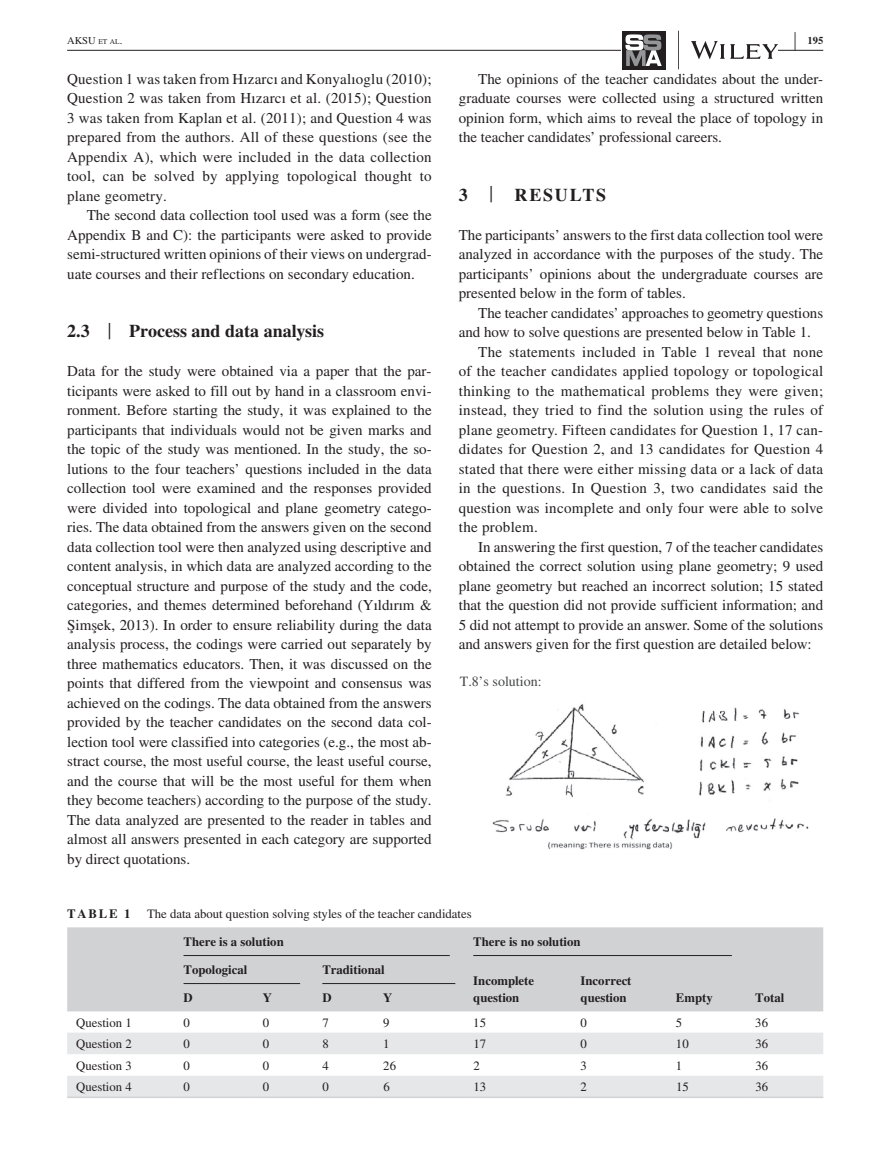
<style>
.page{position:relative;width:893px;height:1174px;background:#fff}
.page>*{position:absolute;margin:0;border:0;box-sizing:border-box;transform-origin:0 0}
.t1{font:700 25.95px "STIX";color:#231f20;scale:.36 1}
.t2{font:700 18px "STIX";color:#231f20}
.t3{font:700 18px "STIX";letter-spacing:.1em;color:#231f20}
.t4{font:15px/19.5px "STIX";color:#231f20;text-align:justify}
.t5{font:15px "STIX";letter-spacing:.02em;color:#231f20}
.t6{font:14.1px "Times";color:#474849}
.t7{font:12.75px "STIX";color:#231f20}
.t8{font:700 12.75px/17.2px "STIX";color:#231f20}
.t9{font:10.5px "STIX";color:#231f20}
.t10{font:700 10.5px "STIX";color:#231f20}
.s1{font-size:7.35px}
.s2{font-weight:400;font-size:23.7px}
</style>
<div class="page">
<hr style="left:67px;top:50px;width:756px;height:1px;background:#231f20">
<div style="left:622px;top:30px;width:156px;height:40px;background:#fff"></div>
<div style="left:622px;top:31px;width:43px;height:39px;background:#231f20"></div>
<svg style="left:625px;top:34px;width:37px;height:32px"></svg>
<svg style="left:678px;top:30px;width:1px;height:40px"></svg>
<svg style="left:691px;top:41px;width:87px;height:18px"></svg>
<div style="left:67px;top:927px;width:756px;height:84px;background:#d1d2d4"></div>
<svg style="left:67px;top:1033px;width:756px;height:63px;fill:#e6e7e9"></svg>
<hr style="left:67px;top:1096px;width:108px;height:2px;background:#d1d2d4">
<hr style="left:175px;top:1096px;width:79px;height:2px;background:#d1d2d4">
<hr style="left:254px;top:1096px;width:59px;height:2px;background:#d1d2d4">
<hr style="left:313px;top:1096px;width:61px;height:2px;background:#d1d2d4">
<hr style="left:374px;top:1096px;width:90px;height:2px;background:#d1d2d4">
<hr style="left:464px;top:1096px;width:108px;height:2px;background:#d1d2d4">
<hr style="left:572px;top:1096px;width:95px;height:2px;background:#d1d2d4">
<hr style="left:667px;top:1096px;width:79px;height:2px;background:#d1d2d4">
<hr style="left:746px;top:1096px;width:77px;height:2px;background:#d1d2d4">
<hr style="left:184px;top:955px;width:266px;height:1px;background:#231f20">
<hr style="left:473px;top:955px;width:259px;height:1px;background:#231f20">
<hr style="left:184px;top:983px;width:116px;height:1px;background:#231f20">
<hr style="left:322px;top:983px;width:133px;height:1px;background:#231f20">
<img style="left:492px;top:704px;width:317px;height:146px">
<h1 class="t1" style="left:794px;top:26px;width:7px">|</h1>
<p class="t9" style="left:67px;top:33px;width:57px">AKSU <span class="s1">et al</span>.</p>
<p class="t10" style="left:807px;top:34px;width:17px">195</p>
<p class="t4" style="left:67px;top:70px;width:366px">Question 1 was taken from Hızarcı and Konyalıoglu (2010); Question 2 was taken from Hızarcı et al. (2015); Question 3 was taken from Kaplan et al. (2011); and Question 4 was prepared from the authors. All of these questions (see the Appendix A), which were included in the data collection tool, can be solved by applying topological thought to plane geometry.</p>
<p class="t4" style="left:67px;top:206px;width:366px;text-indent:20px">The second data collection tool used was a form (see the Appendix B and C): the participants were asked to provide semi-structured written opinions of their views on undergrad&shy;uate courses and their reflections on secondary education.</p>
<p class="t4" style="left:459px;top:70px;width:366px;text-indent:19px">The opinions of the teacher candidates about the under&shy;graduate courses were collected using a structured written opinion form, which aims to reveal the place of topology in the teacher candidates’ professional careers.</p>
<p class="t3" style="left:459px;top:184px;width:149px">3 <span class="s2">|</span> RESULTS</p>
<p class="t4" style="left:459px;top:226px;width:366px">The participants’ answers to the first data collection tool were analyzed in accordance with the purposes of the study. The participants’ opinions about the undergraduate courses are presented below in the form of tables.</p>
<p class="t4" style="left:478px;top:304px;width:346px">The teacher candidates’ approaches to geometry questions</p>
<p class="t4" style="left:459px;top:323px;width:354px">and how to solve questions are presented below in Table 1.</p>
<p class="t5" style="left:478px;top:341px;width:346px">The statements included in Table 1 reveal that none</p>
<p class="t5" style="left:459px;top:361px;width:366px">of the teacher candidates applied topology or topological</p>
<p class="t5" style="left:459px;top:380px;width:366px">thinking to the mathematical problems they were given;</p>
<p class="t5" style="left:459px;top:400px;width:366px">instead, they tried to find the solution using the rules of</p>
<p class="t5" style="left:459px;top:419px;width:366px">plane geometry. Fifteen candidates for Question 1, 17 can-</p>
<p class="t5" style="left:459px;top:439px;width:366px">didates for Question 2, and 13 candidates for Question 4</p>
<p class="t5" style="left:459px;top:458px;width:366px">stated that there were either missing data or a lack of data</p>
<p class="t5" style="left:459px;top:478px;width:366px">in the questions. In Question 3, two candidates said the</p>
<p class="t5" style="left:459px;top:497px;width:366px">question was incomplete and only four were able to solve</p>
<p class="t5" style="left:459px;top:517px;width:81px">the problem.</p>
<p class="t4" style="left:478px;top:538px;width:346px">In answering the first question, 7 of the teacher candidates</p>
<p class="t4" style="left:459px;top:557px;width:366px">obtained the correct solution using plane geometry; 9 used</p>
<p class="t4" style="left:459px;top:577px;width:366px">plane geometry but reached an incorrect solution; 15 stated</p>
<p class="t4" style="left:459px;top:596px;width:366px">that the question did not provide sufficient information; and</p>
<p class="t4" style="left:459px;top:616px;width:366px">5 did not attempt to provide an answer. Some of the solutions</p>
<p class="t4" style="left:459px;top:635px;width:354px">and answers given for the first question are detailed below:</p>
<p class="t2" style="left:67px;top:320px;width:258px">2.3 <span class="s2">|</span> Process and data analysis</p>
<p class="t4" style="left:67px;top:362px;width:366px">Data for the study were obtained via a paper that the par&shy;ticipants were asked to fill out by hand in a classroom envi&shy;ronment. Before starting the study, it was explained to the participants that individuals would not be given marks and the topic of the study was mentioned. In the study, the so&shy;lutions to the four teachers’ questions included in the data collection tool were examined and the responses provided were divided into topological and plane geometry catego&shy;ries. The data obtained from the answers given on the second data collection tool were then analyzed using descriptive and content analysis, in which data are analyzed according to the conceptual structure and purpose of the study and the code, categories, and themes determined beforehand (Yıldırım &amp; Şimşek, 2013). In order to ensure reliability during the data analysis process, the codings were carried out separately by three mathematics educators. Then, it was discussed on the points that differed from the viewpoint and consensus was achieved on the codings. The data obtained from the answers provided by the teacher candidates on the second data col&shy;lection tool were classified into categories (e.g., the most ab&shy;stract course, the most useful course, the least useful course, and the course that will be the most useful for them when they become teachers) according to the purpose of the study.<br>The data analyzed are presented to the reader in tables and almost all answers presented in each category are supported by direct quotations.</p>
<p class="t6" style="left:460px;top:673px;width:83px">T.8’s solution:</p>
<p class="t8" style="left:67px;top:904px;width:65px">TABLE 1</p>
<p class="t7" style="left:147px;top:904px;width:326px">The data about question solving styles of the teacher candidates</p>
<p class="t8" style="left:184px;top:933px;width:102px">There is a solution</p>
<p class="t8" style="left:473px;top:933px;width:109px">There is no solution</p>
<p class="t8" style="left:184px;top:961px;width:65px">Topological</p>
<p class="t8" style="left:322px;top:961px;width:64px">Traditional</p>
<p class="t8" style="left:473px;top:972px;width:62px">Incomplete question</p>
<p class="t8" style="left:581px;top:972px;width:52px">Incorrect</p>
<p class="t8" style="left:183px;top:989px;width:11px">D</p>
<p class="t8" style="left:263px;top:989px;width:11px">Y</p>
<p class="t8" style="left:322px;top:989px;width:11px">D</p>
<p class="t8" style="left:383px;top:989px;width:11px">Y</p>
<p class="t8" style="left:581px;top:989px;width:48px">question</p>
<p class="t8" style="left:676px;top:989px;width:38px">Empty</p>
<p class="t8" style="left:755px;top:989px;width:31px">Total</p>
<p class="t7" style="left:76px;top:1013px;width:57px">Question 1</p>
<p class="t7" style="left:184px;top:1013px;width:8px">0</p>
<p class="t7" style="left:263px;top:1013px;width:8px">0</p>
<p class="t7" style="left:322px;top:1013px;width:8px">7</p>
<p class="t7" style="left:383px;top:1013px;width:8px">9</p>
<p class="t7" style="left:473px;top:1013px;width:14px">15</p>
<p class="t7" style="left:581px;top:1013px;width:8px">0</p>
<p class="t7" style="left:676px;top:1013px;width:8px">5</p>
<p class="t7" style="left:755px;top:1013px;width:14px">36</p>
<p class="t7" style="left:76px;top:1035px;width:57px">Question 2</p>
<p class="t7" style="left:184px;top:1035px;width:8px">0</p>
<p class="t7" style="left:263px;top:1035px;width:8px">0</p>
<p class="t7" style="left:322px;top:1035px;width:8px">8</p>
<p class="t7" style="left:383px;top:1035px;width:8px">1</p>
<p class="t7" style="left:473px;top:1035px;width:14px">17</p>
<p class="t7" style="left:581px;top:1035px;width:8px">0</p>
<p class="t7" style="left:676px;top:1035px;width:14px">10</p>
<p class="t7" style="left:755px;top:1035px;width:14px">36</p>
<p class="t7" style="left:76px;top:1056px;width:57px">Question 3</p>
<p class="t7" style="left:184px;top:1056px;width:8px">0</p>
<p class="t7" style="left:263px;top:1056px;width:8px">0</p>
<p class="t7" style="left:322px;top:1056px;width:8px">4</p>
<p class="t7" style="left:383px;top:1056px;width:14px">26</p>
<p class="t7" style="left:473px;top:1056px;width:8px">2</p>
<p class="t7" style="left:581px;top:1056px;width:8px">3</p>
<p class="t7" style="left:676px;top:1056px;width:8px">1</p>
<p class="t7" style="left:755px;top:1056px;width:14px">36</p>
<p class="t7" style="left:76px;top:1078px;width:57px">Question 4</p>
<p class="t7" style="left:184px;top:1078px;width:8px">0</p>
<p class="t7" style="left:263px;top:1078px;width:8px">0</p>
<p class="t7" style="left:322px;top:1078px;width:8px">0</p>
<p class="t7" style="left:383px;top:1078px;width:8px">6</p>
<p class="t7" style="left:473px;top:1078px;width:14px">13</p>
<p class="t7" style="left:581px;top:1078px;width:8px">2</p>
<p class="t7" style="left:676px;top:1078px;width:14px">15</p>
<p class="t7" style="left:755px;top:1078px;width:14px">36</p>
</div>
